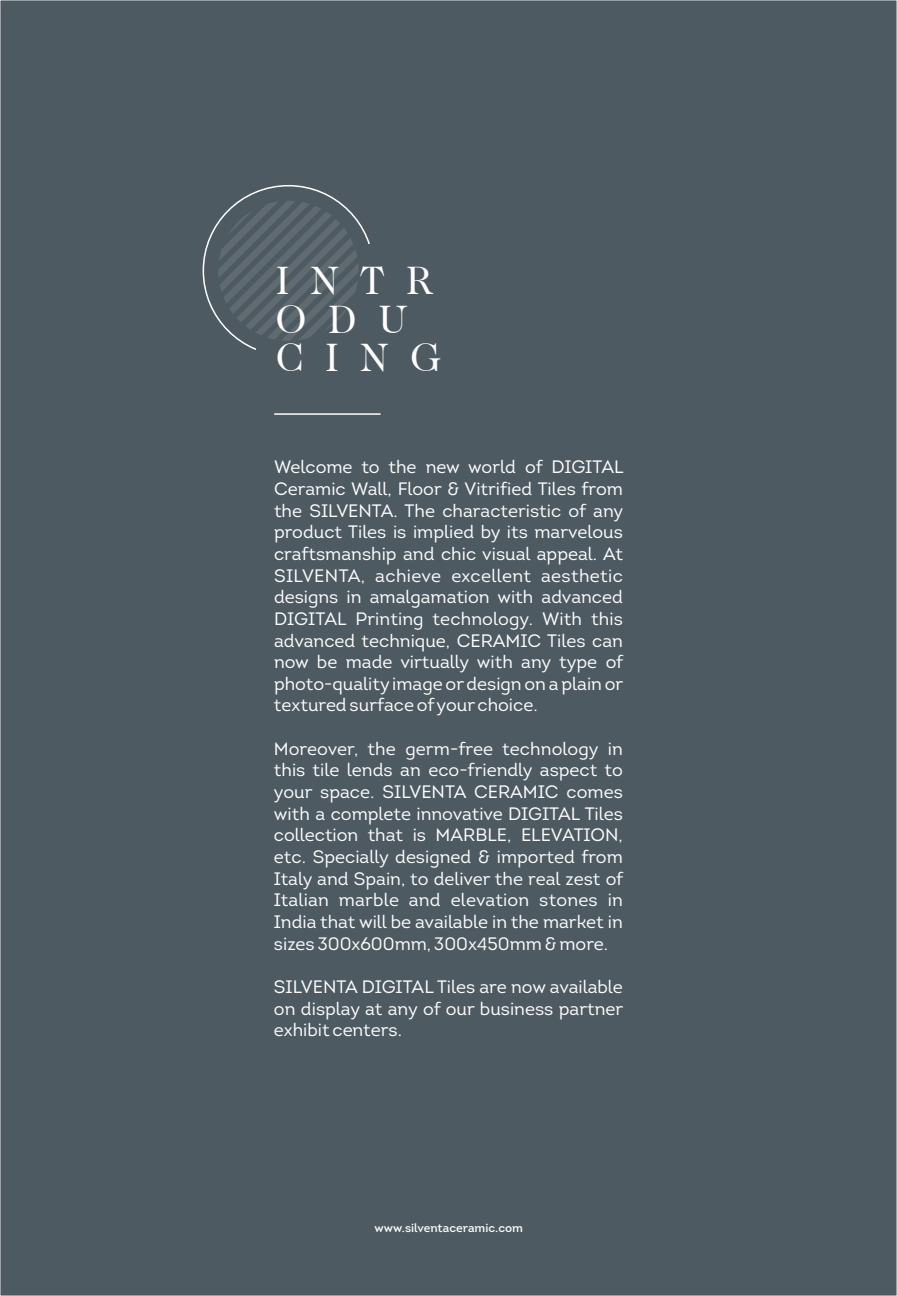
<style>
.page{position:relative;width:897px;height:1296px;background:#fff}
.page>*{position:absolute;margin:0;border:0;box-sizing:border-box;transform-origin:0 0}
.t1{font:40.5px/38.8px "Caslon 224 IT Cby BT";color:#fefefe}
.t2{font:18px/21.6px "Intro";color:#fefefe;text-align:justify}
.t3{font:12px "Intro";color:#fefefe}
</style>
<div class="page">
<div style="left:0;top:0;width:896px;height:1296px;background:#4e5a62"></div>
<hr style="left:274px;top:413px;width:106px;height:2px;background:#fefefe">
<svg style="left:218px;top:201px;width:140px;height:140px"></svg>
<h1 class="t1" style="left:276px;top:264px;width:166px">I N T R<br>O D U<br>C I N G</h1>
<p class="t2" style="left:274px;top:458px;width:351px">Welcome to the new world of DIGITAL Ceramic Wall, Floor &amp; Vitrified Tiles from the SILVENTA. The characteristic of any product Tiles is implied by its marvelous craftsmanship and chic visual appeal. At SILVENTA, achieve excellent aesthetic designs in amalgamation with advanced DIGITAL Printing technology. With this advanced technique, CERAMIC Tiles can now be made virtually with any type of photo-qualityimage ordesign on a plain or textured surface ofyourchoice.</p>
<p class="t2" style="left:274px;top:739px;width:351px">Moreover, the germ-free technology in this tile lends an eco-friendly aspect to your space. SILVENTA CERAMIC comes with a complete innovative DIGITAL Tiles collection that is MARBLE, ELEVATION, etc. Specially designed &amp; imported from Italy and Spain, to deliver the real zest of Italian marble and elevation stones in India that will be available in the market in sizes 300x600mm, 300x450mm &amp; more.</p>
<p class="t2" style="left:274px;top:978px;width:351px">SILVENTA DIGITAL Tiles are now available on display at any of our business partner exhibit centers.</p>
<p class="t3" style="left:374px;top:1223px;width:150px">www.silventaceramic.com</p>
</div>
